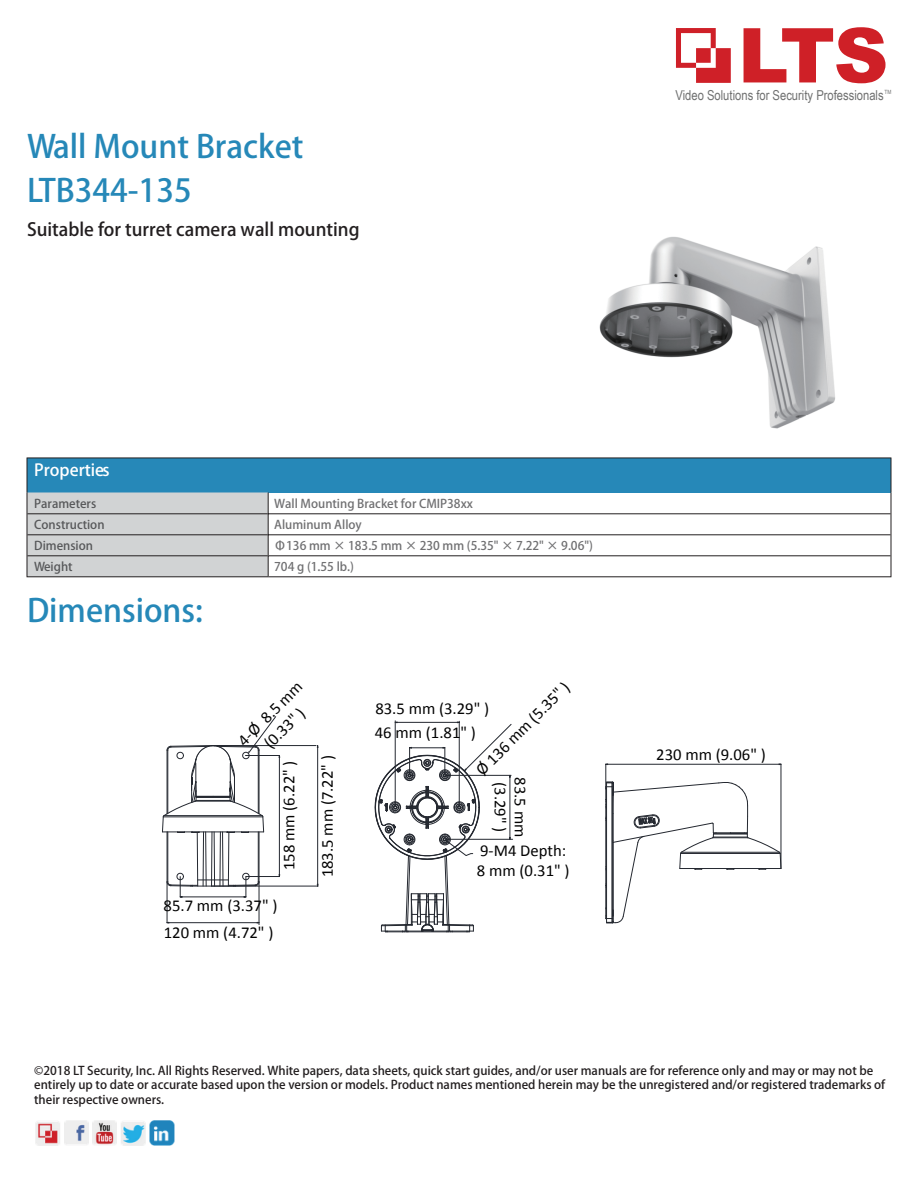
<style>
.page{position:relative;width:918px;height:1188px;background:#fff}
.page>*{position:absolute;margin:0;border:0;box-sizing:border-box;transform-origin:0 0}
.t1{font:31.5px "Roboto Regular G Bpc EUC H";color:#2688b8}
.t2{font:18px "Roboto Light G Bpc EUC H";color:#231f20}
.t3{font:16.65px/20px "Calibri";color:#030303}
.t4{font:16.5px "Roboto Black G Bpc EUC H";color:#fff}
.t5{font:13.65px "Arial Narrow";color:#6f7070}
.t6{font:12px/14.4px "Roboto Regular G Bpc EUC H";color:#231f20}
.t7{font:12px "Roboto Regular G Bpc EUC H";color:#707072}
.t8{font:12px "Roboto Regular G Bpc EUC H";color:#57585a}
.t9{font:5.7px "Arial Narrow";color:#6f7070}
</style>
<div class="page">
<svg style="left:676px;top:28px;width:55px;height:55px"></svg>
<svg style="left:744px;top:27px;width:142px;height:56px"></svg>
<div style="left:27px;top:458px;width:864px;height:34px;background:#2688b8"></div>
<hr style="left:268px;top:534px;width:623px;height:1px;background:#231f20">
<hr style="left:268px;top:513px;width:623px;height:1px;background:#231f20">
<hr style="left:268px;top:555px;width:623px;height:1px;background:#231f20">
<hr style="left:891px;top:458px;width:1px;height:34px;background:#231f20">
<hr style="left:268px;top:457px;width:623px;height:1px;background:#231f20">
<hr style="left:27px;top:458px;width:1px;height:34px;background:#231f20">
<hr style="left:27px;top:457px;width:241px;height:1px;background:#231f20">
<svg style="left:27px;top:492px;width:242px;height:85px;background:#c7c9ca"></svg>
<hr style="left:268px;top:576px;width:623px;height:1px;background:#231f20">
<svg style="left:891px;top:492px;width:1px;height:84px"></svg>
<img style="left:35px;top:1120px;width:140px;height:26px">
<img style="left:599px;top:237px;width:236px;height:191px">
<hr style="left:385px;top:932px;width:84px;height:1px;background:#242830">
<hr style="left:445px;top:839px;width:68px;height:1px;background:#242830">
<hr style="left:395px;top:721px;width:1px;height:86px;background:#242830">
<hr style="left:459px;top:721px;width:1px;height:86px;background:#242830">
<svg style="left:374px;top:722px;width:138px;height:210px"></svg>
<svg style="left:606px;top:764px;width:176px;height:159px"></svg>
<hr style="left:212px;top:886px;width:106px;height:1px;background:#242830">
<hr style="left:214px;top:745px;width:102px;height:1px;background:#242830">
<hr style="left:317px;top:747px;width:1px;height:137px;background:#242830">
<hr style="left:167px;top:882px;width:1px;height:41px;background:#242830">
<hr style="left:259px;top:882px;width:1px;height:43px;background:#242830">
<hr style="left:169px;top:922px;width:88px;height:1px;background:#242830">
<svg style="left:162px;top:716px;width:118px;height:182px"></svg>
<h1 class="t1" style="left:27px;top:128px;width:278px">Wall Mount Bracket</h1>
<h1 class="t1" style="left:27px;top:171px;width:166px">LTB344-135</h1>
<h2 class="t2" style="left:27px;top:219px;width:334px">Suitable for turret camera wall mounting</h2>
<p class="t5" style="left:675px;top:85px;width:210px">Video Solutions for Security Professionals</p>
<p class="t9" style="left:885px;top:88px;width:8px">TM</p>
<h3 class="t4" style="left:34px;top:460px;width:77px">Properties</h3>
<p class="t8" style="left:34px;top:496px;width:64px">Parameters</p>
<p class="t7" style="left:274px;top:496px;width:200px">Wall Mounting Bracket for CMIP38xx</p>
<p class="t8" style="left:34px;top:517px;width:72px">Construction</p>
<p class="t7" style="left:274px;top:517px;width:89px">Aluminum Alloy</p>
<p class="t8" style="left:34px;top:538px;width:60px">Dimension</p>
<p class="t7" style="left:274px;top:538px;width:320px">Φ136 mm × 183.5 mm × 230 mm (5.35" × 7.22" × 9.06")</p>
<p class="t8" style="left:34px;top:559px;width:40px">Weight</p>
<p class="t7" style="left:274px;top:559px;width:81px">704 g (1.55 lb.)</p>
<h1 class="t1" style="left:27px;top:592px;width:177px">Dimensions:</h1>
<h3 class="t3" style="left:234px;top:736px;width:85px;text-align:center;rotate:-45deg">4-Ø 8.5 mm (0.33" )</h3>
<h3 class="t3" style="left:279px;top:870px;width:111px;rotate:-90deg">158 mm (6.22" )</h3>
<h3 class="t3" style="left:164px;top:896px;width:115px">85.7 mm (3.37" )</h3>
<h3 class="t3" style="left:164px;top:922px;width:111px">120 mm (4.72" )</h3>
<h3 class="t3" style="left:317px;top:877px;width:124px;rotate:-90deg">183.5 mm (7.22" )</h3>
<h3 class="t3" style="left:472px;top:765px;width:126px;rotate:-45deg">Ø 136 mm (5.35" )</h3>
<h3 class="t3" style="left:375px;top:696px;width:116px;line-height:24.3px">83.5 mm (3.29" )<br>46 mm (1.81" )</h3>
<h3 class="t3" style="left:530px;top:777px;width:61px;rotate:90deg">83.5 mm (3.29" )</h3>
<h3 class="t3" style="left:477px;top:840px;width:94px">9-M4 Depth:<br>8 mm (0.31" )</h3>
<h3 class="t3" style="left:656px;top:744px;width:111px">230 mm (9.06" )</h3>
<p class="t6" style="left:34px;top:1063px;width:853px">©2018 LT Security, Inc. All Rights Reserved. White papers, data sheets, quick start guides, and/or user manuals are for reference only and may or may not be entirely up to date or accurate based upon the version or models. Product names mentioned herein may be the unregistered and/or registered trademarks of their respective owners.</p>
</div>
